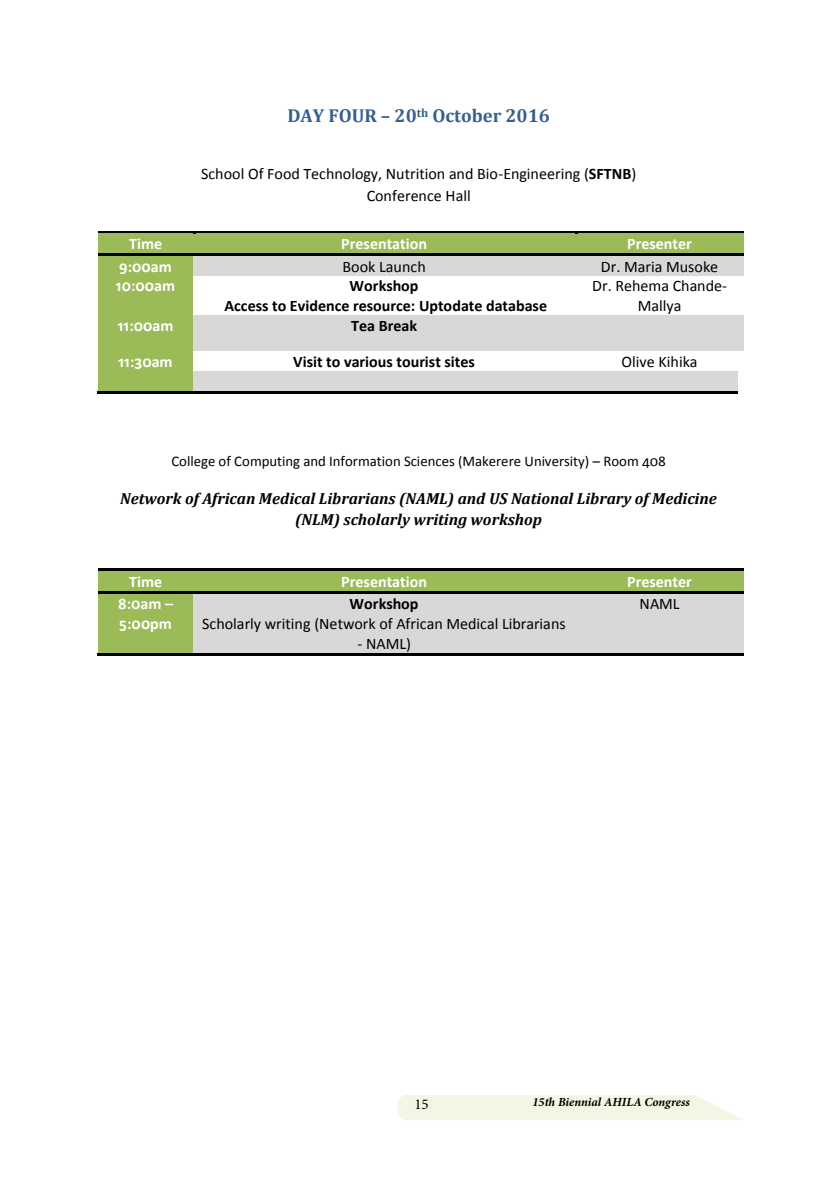
<style>
.page{position:relative;width:840px;height:1191px;background:#fff}
.page>*{position:absolute;margin:0;border:0;box-sizing:border-box;transform-origin:0 0}
.t1{font:700 18.8px "Cambria";color:#365f91}
.t2{font:16px/22.4px "Calibri";color:#000;text-align:center}
.t3{font:italic 700 16px/21.6px "Cambria";color:#000;text-align:center}
.t4{font:700 16px/19.6px "Calibri";color:#000;text-align:center}
.t5{font:700 16px/19.6px "Calibri";color:#fff}
.t6{font:14.8px "Calibri";color:#000}
.t7{font:14.8px "Minion Pro";color:#000}
.t8{font:italic 700 12.4px "Minion Pro";color:#000}
.s1{font-weight:700}
</style>
<div class="page">
<svg style="left:397px;top:1095px;width:346px;height:25px"></svg>
<div style="left:98px;top:234px;width:95px;height:19px;background:#9bbb59"></div>
<div style="left:193px;top:234px;width:382px;height:19px;background:#9bbb59"></div>
<div style="left:575px;top:234px;width:168px;height:19px;background:#9bbb59"></div>
<hr style="left:98px;top:231px;width:95px;height:3px;background:#000">
<hr style="left:196px;top:231px;width:379px;height:3px;background:#000">
<hr style="left:578px;top:231px;width:165px;height:3px;background:#000">
<div style="left:98px;top:256px;width:95px;height:20px;background:#9bbb59"></div>
<div style="left:193px;top:256px;width:382px;height:20px;background:#d8d8d8"></div>
<div style="left:575px;top:256px;width:168px;height:20px;background:#d8d8d8"></div>
<hr style="left:98px;top:253px;width:95px;height:3px;background:#000">
<hr style="left:196px;top:253px;width:379px;height:3px;background:#000">
<hr style="left:578px;top:253px;width:165px;height:3px;background:#000">
<div style="left:98px;top:276px;width:95px;height:39px;background:#9bbb59"></div>
<div style="left:98px;top:315px;width:95px;height:36px;background:#9bbb59"></div>
<div style="left:193px;top:315px;width:382px;height:36px;background:#d8d8d8"></div>
<div style="left:575px;top:315px;width:168px;height:36px;background:#d8d8d8"></div>
<div style="left:98px;top:351px;width:95px;height:20px;background:#9bbb59"></div>
<div style="left:98px;top:371px;width:95px;height:19px;background:#9bbb59"></div>
<div style="left:193px;top:371px;width:400px;height:19px;background:#d8d8d8"></div>
<div style="left:593px;top:371px;width:144px;height:19px;background:#d8d8d8"></div>
<hr style="left:97px;top:390px;width:96px;height:3px;background:#000">
<hr style="left:195px;top:390px;width:398px;height:3px;background:#000">
<hr style="left:595px;top:390px;width:142px;height:3px;background:#000">
<div style="left:98px;top:571px;width:95px;height:20px;background:#9bbb59"></div>
<div style="left:193px;top:571px;width:382px;height:20px;background:#9bbb59"></div>
<div style="left:575px;top:571px;width:168px;height:20px;background:#9bbb59"></div>
<hr style="left:98px;top:568px;width:95px;height:3px;background:#000">
<hr style="left:196px;top:568px;width:379px;height:3px;background:#000">
<hr style="left:578px;top:568px;width:165px;height:3px;background:#000">
<div style="left:98px;top:594px;width:95px;height:59px;background:#9bbb59"></div>
<div style="left:193px;top:594px;width:382px;height:59px;background:#d8d8d8"></div>
<div style="left:575px;top:594px;width:168px;height:59px;background:#d8d8d8"></div>
<hr style="left:98px;top:591px;width:95px;height:3px;background:#000">
<hr style="left:196px;top:591px;width:379px;height:3px;background:#000">
<hr style="left:578px;top:591px;width:165px;height:3px;background:#000">
<hr style="left:97px;top:653px;width:96px;height:2px;background:#000">
<hr style="left:195px;top:653px;width:380px;height:2px;background:#000">
<hr style="left:577px;top:653px;width:166px;height:2px;background:#000">
<p class="t1" style="left:287px;top:102px;width:264px">DAY FOUR – 20<sup>th</sup> October 2016</p>
<p class="t2" style="left:201px;top:161px;width:436px">School Of Food Technology, Nutrition and Bio-Engineering (<span class="s1">SFTNB</span>)<br>Conference Hall</p>
<p class="t5" style="left:129px;top:233px;width:35px">Time</p>
<p class="t5" style="left:341px;top:233px;width:87px">Presentation</p>
<p class="t5" style="left:626px;top:233px;width:66px">Presenter</p>
<p class="t5" style="left:119px;top:256px;width:54px">9:00am</p>
<p class="t2" style="left:342px;top:254px;width:85px">Book Launch</p>
<p class="t2" style="left:600px;top:254px;width:119px">Dr. Maria Musoke</p>
<p class="t5" style="left:116px;top:275px;width:61px">10:00am</p>
<p class="t4" style="left:224px;top:275px;width:324px">Workshop<br>Access to Evidence resource: Uptodate database</p>
<p class="t2" style="left:592px;top:275px;width:136px;line-height:19.6px">Dr. Rehema Chande-<br>Mallya</p>
<p class="t5" style="left:118px;top:315px;width:57px">11:00am</p>
<p class="t4" style="left:351px;top:315px;width:67px">Tea Break</p>
<p class="t5" style="left:118px;top:351px;width:56px">11:30am</p>
<p class="t4" style="left:293px;top:351px;width:183px">Visit to various tourist sites</p>
<p class="t2" style="left:621px;top:349px;width:77px">Olive Kihika</p>
<p class="t6" style="left:171px;top:452px;width:496px">College of Computing and Information Sciences (Makerere University) – Room 408</p>
<p class="t3" style="left:120px;top:487px;width:598px">Network of African Medical Librarians (NAML) and US National Library of Medicine (NLM) scholarly writing workshop</p>
<p class="t5" style="left:129px;top:571px;width:35px">Time</p>
<p class="t5" style="left:341px;top:571px;width:87px">Presentation</p>
<p class="t5" style="left:626px;top:571px;width:66px">Presenter</p>
<p class="t5" style="left:118px;top:593px;width:56px">8:0am –<br>5:00pm</p>
<p class="t4" style="left:349px;top:593px;width:70px">Workshop</p>
<p class="t2" style="left:639px;top:592px;width:42px">NAML</p>
<p class="t2" style="left:202px;top:611px;width:365px">Scholarly writing (Network of African Medical Librarians</p>
<p class="t2" style="left:357px;top:631px;width:55px">- NAML)</p>
<p class="t7" style="left:414px;top:1094px;width:16px">15</p>
<p class="t8" style="left:532px;top:1093px;width:159px">15th Biennial AHILA Congress</p>
</div>
